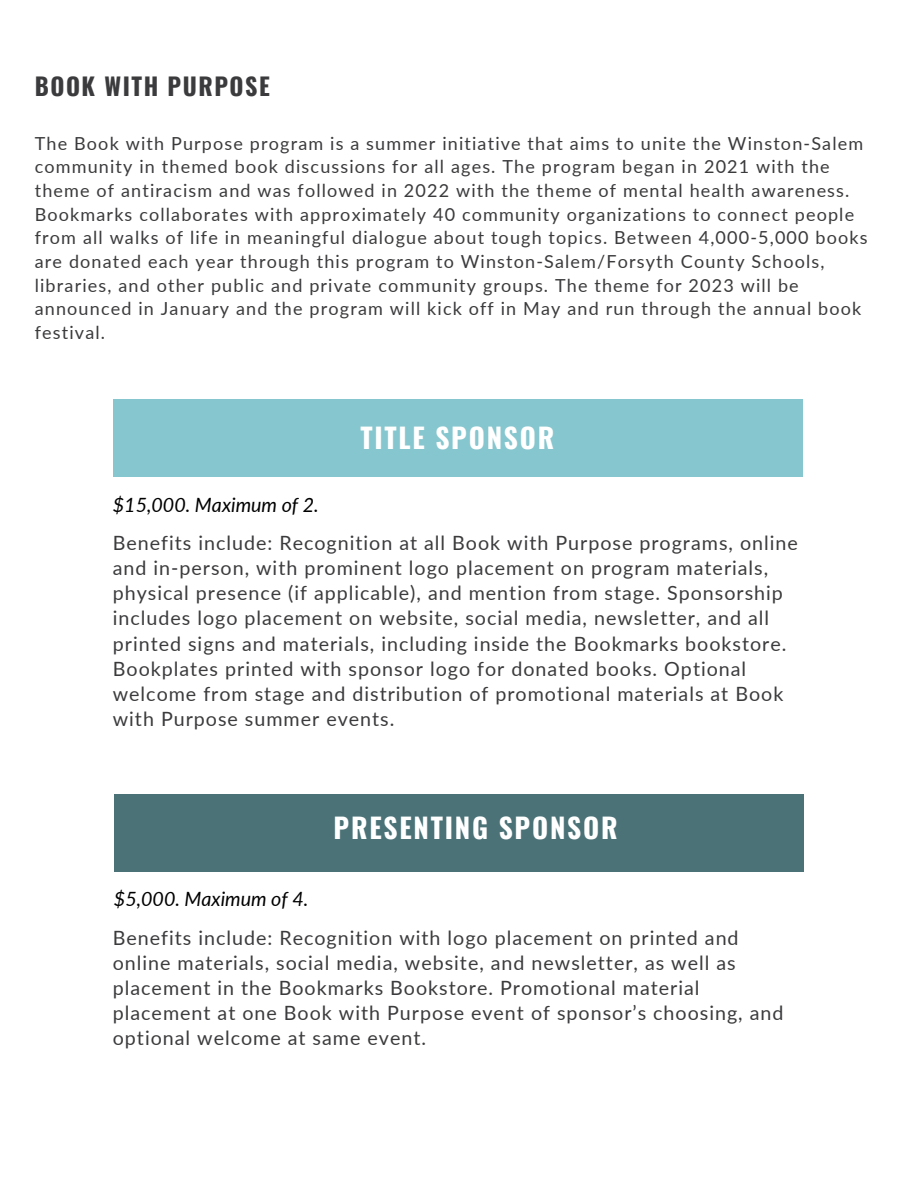
<style>
.page{position:relative;width:918px;height:1188px;background:#fff}
.page>*{position:absolute;margin:0;border:0;box-sizing:border-box;transform-origin:0 0}
.t1{font:700 27.6px "Oswald";letter-spacing:.065em;color:#fff}
.t2{font:700 24px "Oswald";letter-spacing:.065em;color:#3b3a3c}
.t3{font:19.65px/25px "Lato";letter-spacing:.05em;color:#3b3a3c}
.t4{font:italic 19.65px "Lato";color:#000}
.t5{font:18px/23.7px "Lato";letter-spacing:.065em;color:#3b3a3c}
</style>
<div class="page">
<div style="left:113px;top:399px;width:689px;height:78px;background:#86c6ce"></div>
<div style="left:114px;top:794px;width:690px;height:78px;background:#4a7277"></div>
<p class="t2" style="left:35px;top:67px;width:236px">BOOK WITH PURPOSE</p>
<p class="t5" style="left:35px;top:131px;width:834px">The Book with Purpose program is a summer initiative that aims to unite the Winston-Salem community in themed book discussions for all ages. The program began in 2021 with the theme of antiracism and was followed in 2022 with the theme of mental health awareness.<br>Bookmarks collaborates with approximately 40 community organizations to connect people from all walks of life in meaningful dialogue about tough topics. Between 4,000-5,000 books are donated each year through this program to Winston-Salem/Forsyth County Schools, libraries, and other public and private community groups. The theme for 2023 will be announced in January and the program will kick off in May and run through the annual book festival.</p>
<p class="t4" style="left:113px;top:492px;width:207px">$15,000. Maximum of 2.</p>
<h1 class="t1" style="left:360px;top:416px;width:195px">TITLE SPONSOR</h1>
<p class="t3" style="left:113px;top:530px;width:687px">Benefits include: Recognition at all Book with Purpose programs, online and in-person, with prominent logo placement on program materials, physical presence (if applicable), and mention from stage. Sponsorship includes logo placement on website, social media, newsletter, and all printed signs and materials, including inside the Bookmarks bookstore.<br>Bookplates printed with sponsor logo for donated books. Optional welcome from stage and distribution of promotional materials at Book with Purpose summer events.</p>
<p class="t4" style="left:114px;top:887px;width:196px">$5,000. Maximum of 4.</p>
<h1 class="t1" style="left:334px;top:806px;width:286px">PRESENTING SPONSOR</h1>
<p class="t3" style="left:113px;top:925px;width:672px">Benefits include: Recognition with logo placement on printed and online materials, social media, website, and newsletter, as well as placement in the Bookmarks Bookstore. Promotional material placement at one Book with Purpose event of sponsor’s choosing, and optional welcome at same event.</p>
</div>
